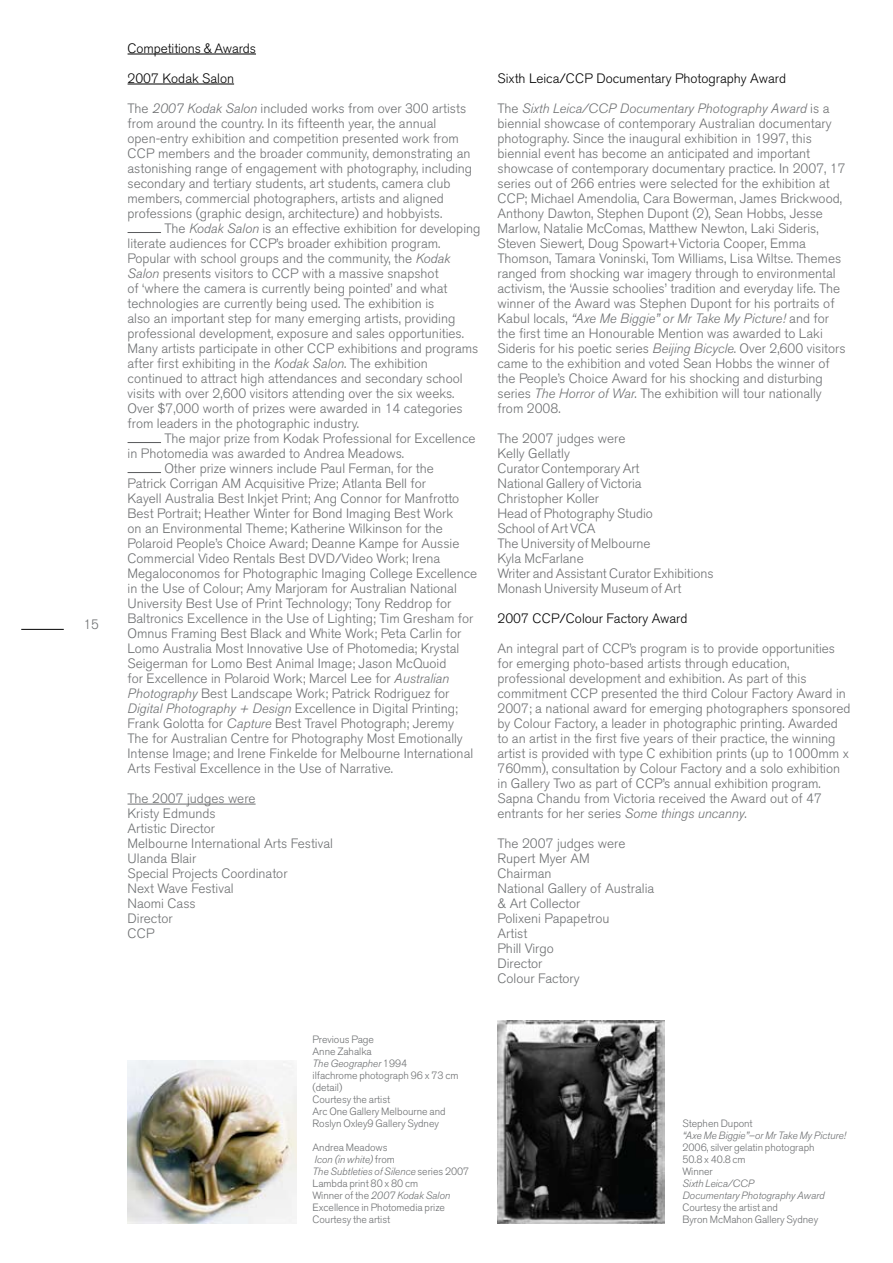
<style>
.page{position:relative;width:893px;height:1263px;background:#fff}
.page>*{position:absolute;margin:0;border:0;box-sizing:border-box;transform-origin:0 0}
.t1{font:300 13.5px/15px "Akzidenz Grotesk BE";color:#6d6f71}
.t2{font:300 13.5px "Akzidenz Grotesk BE";color:#000}
.t3{font:300 10.5px/12px "Akzidenz Grotesk BE";letter-spacing:-.005em;color:#6d6f71}
.t4{font:italic 300 10.5px/12px "Akzidenz Grotesk BE";letter-spacing:-.005em;color:#6d6f71}
.s1{font-style:italic}
</style>
<div class="page">
<hr style="left:128px;top:54px;width:128px;height:1px;background:#000">
<hr style="left:128px;top:84px;width:106px;height:1px;background:#000">
<hr style="left:128px;top:232px;width:33px;height:1px;background:#58595b">
<hr style="left:128px;top:442px;width:33px;height:1px;background:#58595b">
<hr style="left:128px;top:472px;width:33px;height:1px;background:#58595b">
<hr style="left:128px;top:804px;width:128px;height:1px;background:#6d6f71">
<img style="left:128px;top:1061px;width:168px;height:162px">
<img style="left:497px;top:1021px;width:167px;height:202px">
<hr style="left:21px;top:629px;width:43px;height:1px;background:#000">
<p class="t1" style="left:84px;top:618px;width:17px">15</p>
<p class="t2" style="left:128px;top:40px;width:130px">Competitions &amp; Awards</p>
<p class="t2" style="left:128px;top:70px;width:108px">2007 Kodak Salon</p>
<p class="t1" style="left:128px;top:101px;width:346px">The <span class="s1">2007 Kodak Salon</span> included works from over 300 artists from around the country. In its fifteenth year, the annual open-entry exhibition and competition presented work from CCP members and the broader community, demonstrating an astonishing range of engagement with photography, including secondary and tertiary students, art students, camera club members, commercial photographers, artists and aligned professions (graphic design, architecture) and hobbyists.</p>
<p class="t1" style="left:128px;top:221px;width:354px;text-indent:37px">The <span class="s1">Kodak Salon</span> is an effective exhibition for developing literate audiences for CCP’s broader exhibition program.<br>Popular with school groups and the community, the <span class="s1">Kodak Salon</span> presents visitors to CCP with a massive snapshot<br>of ‘where the camera is currently being pointed’ and what technologies are currently being used. The exhibition is<br>also an important step for many emerging artists, providing professional development, exposure and sales opportunities.<br>Many artists participate in other CCP exhibitions and programs after first exhibiting in the <span class="s1">Kodak Salon</span>. The exhibition continued to attract high attendances and secondary school visits with over 2,600 visitors attending over the six weeks.<br>Over $7,000 worth of prizes were awarded in 14 categories from leaders in the photographic industry.</p>
<p class="t1" style="left:164px;top:431px;width:313px">The major prize from Kodak Professional for Excellence</p>
<p class="t1" style="left:128px;top:446px;width:278px">in Photomedia was awarded to Andrea Meadows.</p>
<p class="t1" style="left:164px;top:461px;width:271px">Other prize winners include Paul Ferman, for the</p>
<p class="t1" style="left:128px;top:476px;width:300px">Patrick Corrigan AM Acquisitive Prize; Atlanta Bell for</p>
<p class="t1" style="left:128px;top:491px;width:333px">Kayell Australia Best Inkjet Print; Ang Connor for Manfrotto</p>
<p class="t1" style="left:128px;top:506px;width:327px">Best Portrait; Heather Winter for Bond Imaging Best Work</p>
<p class="t1" style="left:128px;top:521px;width:317px">on an Environmental Theme; Katherine Wilkinson for the</p>
<p class="t1" style="left:128px;top:536px;width:333px">Polaroid People’s Choice Award; Deanne Kampe for Aussie</p>
<p class="t1" style="left:128px;top:551px;width:314px">Commercial Video Rentals Best DVD/Video Work; Irena</p>
<p class="t1" style="left:128px;top:566px;width:351px">Megaloconomos for Photographic Imaging College Excellence</p>
<p class="t1" style="left:128px;top:581px;width:331px">in the Use of Colour; Amy Marjoram for Australian National</p>
<p class="t1" style="left:128px;top:596px;width:325px">University Best Use of Print Technology; Tony Reddrop for</p>
<p class="t1" style="left:128px;top:611px;width:347px">Baltronics Excellence in the Use of Lighting; Tim Gresham for</p>
<p class="t1" style="left:128px;top:626px;width:335px">Omnus Framing Best Black and White Work; Peta Carlin for</p>
<p class="t1" style="left:128px;top:641px;width:333px">Lomo Australia Most Innovative Use of Photomedia; Krystal</p>
<p class="t1" style="left:128px;top:656px;width:320px">Seigerman for Lomo Best Animal Image; Jason McQuoid</p>
<p class="t1" style="left:128px;top:671px;width:323px">for Excellence in Polaroid Work; Marcel Lee for <span class="s1">Australian</span></p>
<p class="t1" style="left:128px;top:686px;width:323px"><span class="s1">Photography</span> Best Landscape Work; Patrick Rodriguez for</p>
<p class="t1" style="left:128px;top:701px;width:332px"><span class="s1">Digital Photography + Design</span> Excellence in Digital Printing;</p>
<p class="t1" style="left:128px;top:716px;width:328px">Frank Golotta for <span class="s1">Capture</span> Best Travel Photograph; Jeremy</p>
<p class="t1" style="left:128px;top:731px;width:337px">The for Australian Centre for Photography Most Emotionally</p>
<p class="t1" style="left:128px;top:746px;width:347px">Intense Image; and Irene Finkelde for Melbourne International</p>
<p class="t1" style="left:128px;top:761px;width:267px">Arts Festival Excellence in the Use of Narrative.</p>
<p class="t1" style="left:128px;top:791px;width:207px">The 2007 judges were<br>Kristy Edmunds<br>Artistic Director<br>Melbourne International Arts Festival<br>Ulanda Blair<br>Special Projects Coordinator<br>Next Wave Festival<br>Naomi Cass<br>Director<br>CCP</p>
<p class="t2" style="left:497px;top:70px;width:290px">Sixth Leica/CCP Documentary Photography Award</p>
<p class="t1" style="left:497px;top:101px;width:350px">The <span class="s1">Sixth Leica/CCP Documentary Photography Award</span> is a biennial showcase of contemporary Australian documentary photography. Since the inaugural exhibition in 1997, this biennial event has become an anticipated and important showcase of contemporary documentary practice. In 2007, 17 series out of 266 entries were selected for the exhibition at CCP; Michael Amendolia, Cara Bowerman, James Brickwood, Anthony Dawton, Stephen Dupont (2), Sean Hobbs, Jesse Marlow, Natalie McComas, Matthew Newton, Laki Sideris, Steven Siewert, Doug Spowart+Victoria Cooper, Emma Thomson, Tamara Voninski, Tom Williams, Lisa Wiltse. Themes ranged from shocking war imagery through to environmental activism, the ‘Aussie schoolies’ tradition and everyday life. The winner of the Award was Stephen Dupont for his portraits of Kabul locals, <span class="s1">“Axe Me Biggie” or Mr Take My Picture!</span> and for the first time an Honourable Mention was awarded to Laki Sideris for his poetic series <span class="s1">Beijing Bicycle</span>. Over 2,600 visitors came to the exhibition and voted Sean Hobbs the winner of the People’s Choice Award for his shocking and disturbing series <span class="s1">The Horror of War</span>. The exhibition will tour nationally from 2008.</p>
<p class="t1" style="left:497px;top:431px;width:218px">The 2007 judges were<br>Kelly Gellatly<br>Curator Contemporary Art<br>National Gallery of Victoria<br>Christopher Koller<br>Head of Photography Studio<br>School of Art VCA<br>The University of Melbourne<br>Kyla McFarlane<br>Writer and Assistant Curator Exhibitions<br>Monash University Museum of Art</p>
<p class="t2" style="left:497px;top:610px;width:191px">2007 CCP/Colour Factory Award</p>
<p class="t1" style="left:497px;top:641px;width:354px">An integral part of CCP’s program is to provide opportunities for emerging photo-based artists through education, professional development and exhibition. As part of this commitment CCP presented the third Colour Factory Award in 2007; a national award for emerging photographers sponsored by Colour Factory, a leader in photographic printing. Awarded to an artist in the first five years of their practice, the winning artist is provided with type C exhibition prints (up to 1000mm x 760mm), consultation by Colour Factory and a solo exhibition in Gallery Two as part of CCP’s annual exhibition program.<br>Sapna Chandu from Victoria received the Award out of 47 entrants for her series <span class="s1">Some things uncanny</span>.</p>
<p class="t1" style="left:497px;top:836px;width:158px">The 2007 judges were<br>Rupert Myer AM<br>Chairman<br>National Gallery of Australia &amp; Art Collector<br>Polixeni Papapetrou<br>Artist<br>Phill Virgo<br>Director<br>Colour Factory</p>
<p class="t3" style="left:313px;top:1033px;width:147px">Previous Page<br>Anne Zahalka<br><span class="s1">The Geographer</span> 1994<br>ilfachrome photograph 96 x 73 cm (detail)<br>Courtesy the artist<br>Arc One Gallery Melbourne and<br>Roslyn Oxley9 Gallery Sydney</p>
<p class="t3" style="left:313px;top:1141px;width:158px">Andrea Meadows<br><span class="s1">Icon (in white)</span> from<br><span class="s1">The Subtleties of Silence</span> series 2007<br>Lambda print 80 x 80 cm<br>Winner of the <span class="s1">2007 Kodak Salon<br></span>Excellence in Photomedia prize<br>Courtesy the artist</p>
<p class="t3" style="left:682px;top:1117px;width:72px">Stephen Dupont</p>
<p class="t4" style="left:682px;top:1129px;width:165px">“Axe Me Biggie”–or Mr Take My Picture!</p>
<p class="t3" style="left:682px;top:1141px;width:134px">2006, silver gelatin photograph<br>50.8 x 40.8 cm<br>Winner</p>
<p class="t4" style="left:682px;top:1177px;width:144px">Sixth Leica/CCP<br>Documentary Photography Award</p>
<p class="t3" style="left:682px;top:1201px;width:137px">Courtesy the artist and<br>Byron McMahon Gallery Sydney</p>
</div>
